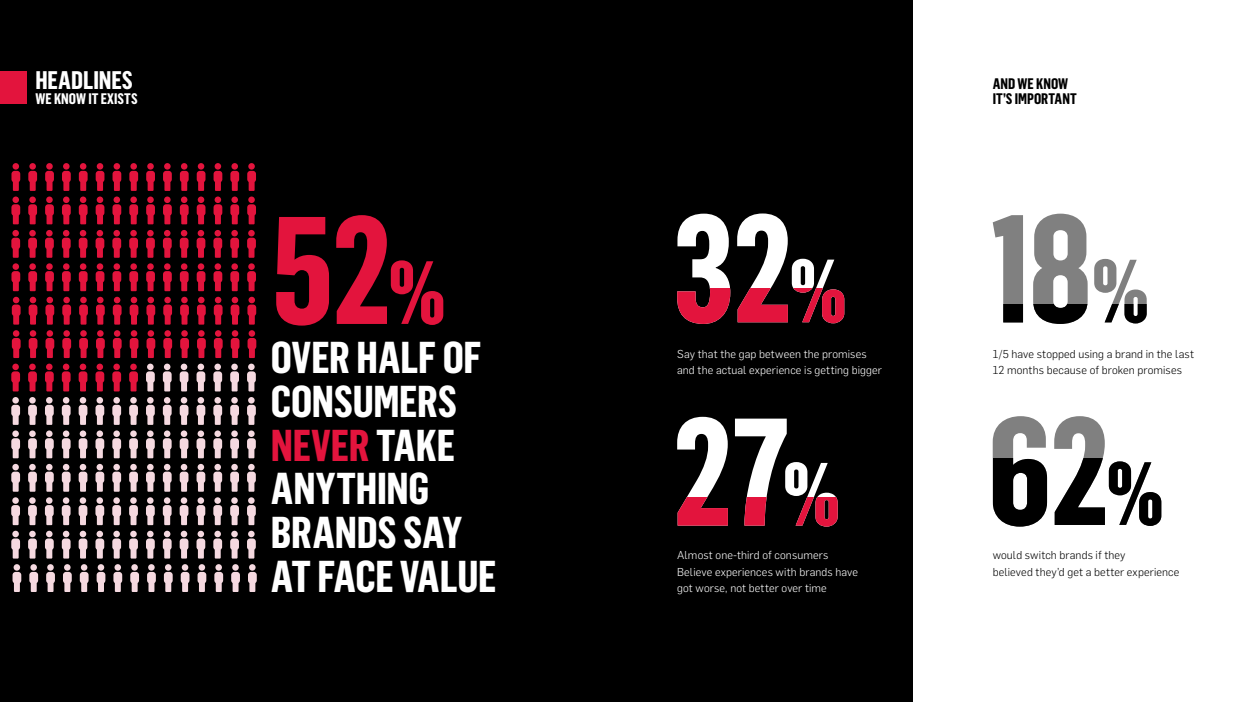
<style>
.page{position:relative;width:1248px;height:702px;background:#fff}
.page>*{position:absolute;margin:0;border:0;box-sizing:border-box;transform-origin:0 0}
.t1{font:700 150px "Flama Condensed";color:#e3143d}
.t2{font:700 43.75px/43.8px "Flama Condensed";letter-spacing:-.005em;color:#fff}
.t3{font:700 25px "Flama Condensed";color:#fff}
.t4{font:700 15px/15px "Flama Condensed";letter-spacing:.005em;color:#000}
.t5{font:700 15px "Flama Condensed";letter-spacing:.005em;color:#fff}
.t6{font:300 11.25px/16.2px "Flama";letter-spacing:.01em;color:#fff}
.t7{font:300 11.25px/16.2px "Flama";letter-spacing:.01em;color:#000}
.s1{font-weight:900;font-size:87.5px}
.s2{color:#e3143d}
</style>
<div class="page">
<div style="left:0;top:0;width:912px;height:702px;background:#000"></div>
<svg style="left:677px;top:213px;width:158px;height:75px"></svg>
<svg style="left:677px;top:288px;width:167px;height:36px;fill:#e3143d"></svg>
<svg style="left:677px;top:417px;width:159px;height:80px"></svg>
<svg style="left:677px;top:497px;width:160px;height:29px"></svg>
<svg style="left:992px;top:416px;width:113px;height:42px"></svg>
<svg style="left:992px;top:458px;width:169px;height:68px;fill:#000"></svg>
<svg style="left:992px;top:214px;width:154px;height:90px"></svg>
<svg style="left:1003px;top:304px;width:143px;height:20px;fill:#000"></svg>
<svg style="left:248px;top:564px;width:9px;height:28px"></svg>
<svg style="left:63px;top:564px;width:9px;height:28px"></svg>
<svg style="left:80px;top:564px;width:9px;height:28px"></svg>
<svg style="left:130px;top:564px;width:9px;height:28px"></svg>
<svg style="left:197px;top:564px;width:9px;height:28px"></svg>
<svg style="left:46px;top:564px;width:9px;height:28px"></svg>
<svg style="left:147px;top:564px;width:9px;height:28px"></svg>
<svg style="left:214px;top:564px;width:9px;height:28px"></svg>
<svg style="left:97px;top:564px;width:8px;height:28px"></svg>
<svg style="left:181px;top:564px;width:8px;height:28px"></svg>
<svg style="left:29px;top:564px;width:9px;height:28px"></svg>
<svg style="left:231px;top:564px;width:9px;height:28px"></svg>
<svg style="left:164px;top:564px;width:9px;height:28px"></svg>
<svg style="left:113px;top:564px;width:9px;height:28px"></svg>
<svg style="left:13px;top:564px;width:8px;height:28px"></svg>
<svg style="left:62px;top:497px;width:9px;height:61px"></svg>
<svg style="left:79px;top:497px;width:8px;height:61px"></svg>
<svg style="left:129px;top:497px;width:9px;height:61px"></svg>
<svg style="left:196px;top:497px;width:9px;height:61px"></svg>
<svg style="left:45px;top:497px;width:9px;height:61px"></svg>
<svg style="left:146px;top:497px;width:9px;height:61px"></svg>
<svg style="left:213px;top:497px;width:9px;height:61px"></svg>
<svg style="left:95px;top:497px;width:9px;height:61px"></svg>
<svg style="left:163px;top:497px;width:9px;height:61px"></svg>
<svg style="left:180px;top:497px;width:8px;height:61px"></svg>
<svg style="left:112px;top:497px;width:9px;height:61px"></svg>
<svg style="left:230px;top:497px;width:9px;height:61px"></svg>
<svg style="left:28px;top:497px;width:9px;height:61px"></svg>
<svg style="left:11px;top:497px;width:9px;height:61px"></svg>
<svg style="left:247px;top:497px;width:9px;height:61px"></svg>
<svg style="left:247px;top:464px;width:9px;height:27px"></svg>
<svg style="left:62px;top:464px;width:9px;height:27px"></svg>
<svg style="left:79px;top:464px;width:8px;height:27px"></svg>
<svg style="left:129px;top:464px;width:9px;height:27px"></svg>
<svg style="left:196px;top:464px;width:9px;height:27px"></svg>
<svg style="left:45px;top:464px;width:9px;height:27px"></svg>
<svg style="left:146px;top:464px;width:9px;height:27px"></svg>
<svg style="left:213px;top:464px;width:9px;height:27px"></svg>
<svg style="left:95px;top:464px;width:9px;height:27px"></svg>
<svg style="left:163px;top:464px;width:9px;height:27px"></svg>
<svg style="left:180px;top:464px;width:8px;height:27px"></svg>
<svg style="left:28px;top:464px;width:9px;height:27px"></svg>
<svg style="left:112px;top:464px;width:9px;height:27px"></svg>
<svg style="left:11px;top:464px;width:9px;height:27px"></svg>
<svg style="left:230px;top:464px;width:9px;height:27px"></svg>
<svg style="left:247px;top:397px;width:9px;height:61px"></svg>
<svg style="left:213px;top:397px;width:9px;height:61px"></svg>
<svg style="left:112px;top:397px;width:9px;height:61px"></svg>
<svg style="left:129px;top:397px;width:9px;height:61px"></svg>
<svg style="left:196px;top:397px;width:9px;height:61px"></svg>
<svg style="left:45px;top:397px;width:9px;height:61px"></svg>
<svg style="left:79px;top:397px;width:8px;height:61px"></svg>
<svg style="left:180px;top:397px;width:8px;height:61px"></svg>
<svg style="left:95px;top:397px;width:9px;height:61px"></svg>
<svg style="left:163px;top:397px;width:9px;height:61px"></svg>
<svg style="left:146px;top:397px;width:9px;height:61px"></svg>
<svg style="left:62px;top:397px;width:9px;height:61px"></svg>
<svg style="left:230px;top:397px;width:9px;height:61px"></svg>
<svg style="left:28px;top:397px;width:9px;height:61px"></svg>
<svg style="left:11px;top:397px;width:9px;height:61px"></svg>
<svg style="left:247px;top:330px;width:9px;height:61px"></svg>
<svg style="left:112px;top:330px;width:10px;height:61px"></svg>
<svg style="left:45px;top:330px;width:9px;height:61px"></svg>
<svg style="left:62px;top:330px;width:9px;height:61px"></svg>
<svg style="left:79px;top:330px;width:9px;height:61px"></svg>
<svg style="left:95px;top:330px;width:10px;height:61px"></svg>
<svg style="left:129px;top:330px;width:9px;height:61px"></svg>
<svg style="left:163px;top:330px;width:9px;height:61px"></svg>
<svg style="left:196px;top:330px;width:10px;height:61px"></svg>
<svg style="left:180px;top:330px;width:9px;height:61px"></svg>
<svg style="left:213px;top:330px;width:10px;height:61px"></svg>
<svg style="left:230px;top:330px;width:9px;height:61px"></svg>
<svg style="left:28px;top:330px;width:9px;height:61px"></svg>
<svg style="left:11px;top:330px;width:10px;height:61px"></svg>
<svg style="left:146px;top:330px;width:9px;height:61px"></svg>
<svg style="left:247px;top:297px;width:9px;height:27px"></svg>
<svg style="left:163px;top:297px;width:9px;height:27px"></svg>
<svg style="left:180px;top:297px;width:9px;height:27px"></svg>
<svg style="left:79px;top:297px;width:9px;height:27px"></svg>
<svg style="left:197px;top:297px;width:9px;height:27px"></svg>
<svg style="left:45px;top:297px;width:9px;height:27px"></svg>
<svg style="left:62px;top:297px;width:9px;height:27px"></svg>
<svg style="left:96px;top:297px;width:9px;height:27px"></svg>
<svg style="left:113px;top:297px;width:9px;height:27px"></svg>
<svg style="left:130px;top:297px;width:8px;height:27px"></svg>
<svg style="left:146px;top:297px;width:9px;height:27px"></svg>
<svg style="left:230px;top:297px;width:9px;height:27px"></svg>
<svg style="left:214px;top:297px;width:8px;height:27px"></svg>
<svg style="left:29px;top:297px;width:8px;height:27px"></svg>
<svg style="left:12px;top:297px;width:9px;height:27px"></svg>
<svg style="left:247px;top:230px;width:9px;height:61px"></svg>
<svg style="left:62px;top:230px;width:9px;height:61px"></svg>
<svg style="left:79px;top:230px;width:9px;height:61px"></svg>
<svg style="left:129px;top:230px;width:9px;height:61px"></svg>
<svg style="left:196px;top:230px;width:9px;height:61px"></svg>
<svg style="left:45px;top:230px;width:9px;height:61px"></svg>
<svg style="left:146px;top:230px;width:9px;height:61px"></svg>
<svg style="left:213px;top:230px;width:9px;height:61px"></svg>
<svg style="left:96px;top:230px;width:8px;height:61px"></svg>
<svg style="left:163px;top:230px;width:9px;height:61px"></svg>
<svg style="left:180px;top:230px;width:9px;height:61px"></svg>
<svg style="left:112px;top:230px;width:9px;height:61px"></svg>
<svg style="left:230px;top:230px;width:9px;height:61px"></svg>
<svg style="left:28px;top:230px;width:9px;height:61px"></svg>
<svg style="left:11px;top:230px;width:9px;height:61px"></svg>
<svg style="left:247px;top:163px;width:9px;height:61px"></svg>
<svg style="left:45px;top:163px;width:9px;height:61px"></svg>
<svg style="left:79px;top:163px;width:9px;height:61px"></svg>
<svg style="left:112px;top:163px;width:9px;height:61px"></svg>
<svg style="left:146px;top:163px;width:9px;height:61px"></svg>
<svg style="left:180px;top:163px;width:9px;height:61px"></svg>
<svg style="left:213px;top:163px;width:9px;height:61px"></svg>
<svg style="left:28px;top:163px;width:9px;height:61px"></svg>
<svg style="left:62px;top:163px;width:9px;height:61px"></svg>
<svg style="left:96px;top:163px;width:8px;height:61px"></svg>
<svg style="left:129px;top:163px;width:9px;height:61px"></svg>
<svg style="left:11px;top:163px;width:9px;height:61px"></svg>
<svg style="left:163px;top:163px;width:9px;height:61px"></svg>
<svg style="left:197px;top:163px;width:8px;height:61px"></svg>
<svg style="left:230px;top:163px;width:9px;height:61px"></svg>
<div style="left:0;top:71px;width:27px;height:33px;background:#e3143d"></div>
<h3 class="t3" style="left:35px;top:64px;width:99px">HEADLINES</h3>
<h3 class="t5" style="left:35px;top:89px;width:104px">WE KNOW IT EXISTS</h3>
<h1 class="t1" style="left:271px;top:175px;width:176px">52<span class="s1">%</span></h1>
<h2 class="t2" style="left:271px;top:334px;width:227px">OVER HALF OF<br>CONSUMERS<br><span class="s2">NEVER</span> TAKE<br>ANYTHING<br>BRANDS SAY<br>AT FACE VALUE</h2>
<p class="t6" style="left:677px;top:345px;width:206px">Say that the gap between the promises and the actual experience is getting bigger</p>
<p class="t6" style="left:677px;top:546px;width:182px">Almost one-third of consumers<br>Believe experiences with brands have got worse, not better over time</p>
<h3 class="t4" style="left:992px;top:75px;width:86px">AND WE KNOW<br>IT’S IMPORTANT</h3>
<p class="t7" style="left:992px;top:345px;width:203px">1/5 have stopped using a brand in the last<br>12 months because of broken promises</p>
<p class="t7" style="left:992px;top:546px;width:188px">would switch brands if they<br>believed they’d get a better experience</p>
</div>
